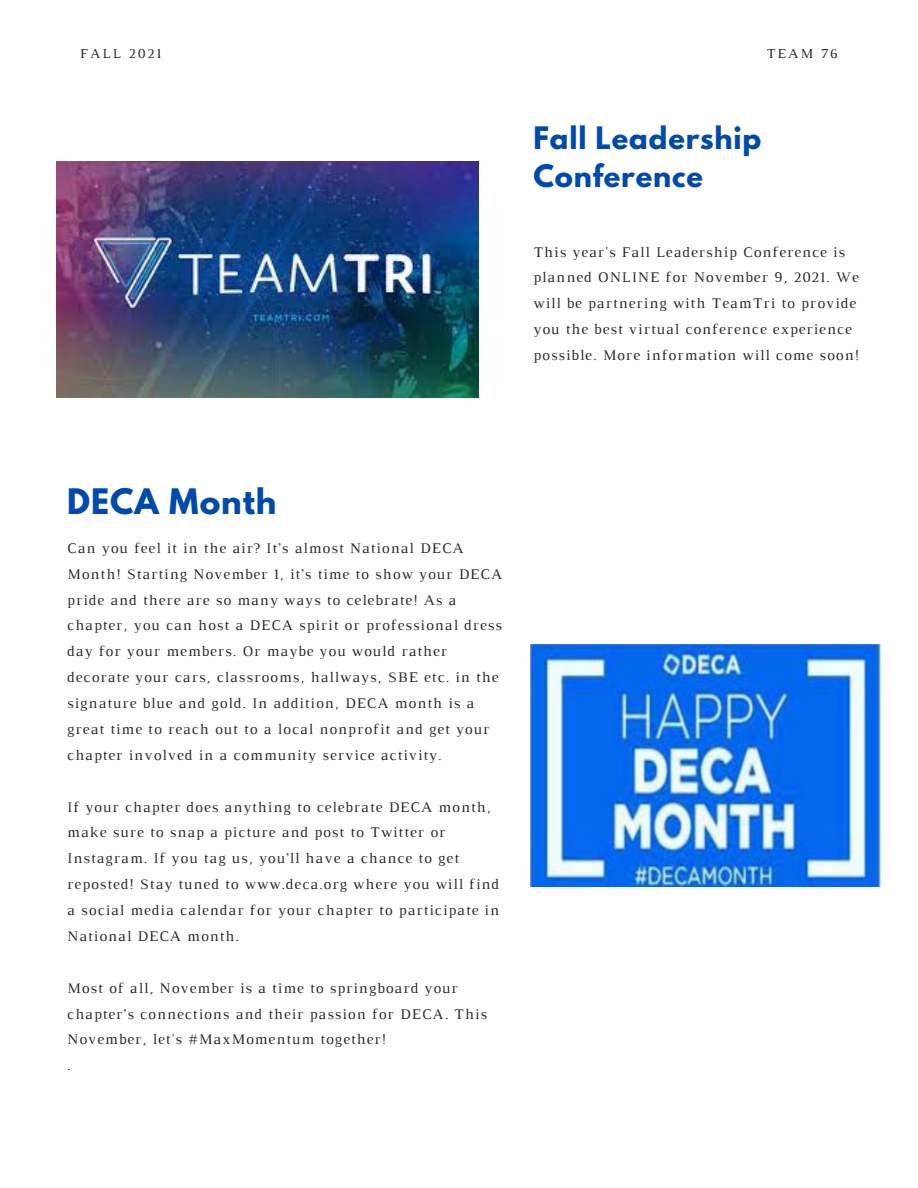
<style>
.page{position:relative;width:918px;height:1188px;background:#fff}
.page>*{position:absolute;margin:0;border:0;box-sizing:border-box;transform-origin:0 0}
.t1{font:700 31.2px "League Spartan";letter-spacing:.03em;color:#004aad}
.t2{font:700 27.45px/38.2px "League Spartan";letter-spacing:.03em;color:#004aad}
.t3{font:15px/25.8px "Luthier";letter-spacing:.07em;color:#222}
.t4{font:13.95px "Luthier";letter-spacing:.14em;color:#222}
</style>
<div class="page">
<img style="left:531px;top:644px;width:349px;height:242px">
<img style="left:56px;top:161px;width:422px;height:236px">
<p class="t4" style="left:80px;top:49px;width:82px">FALL 2021</p>
<p class="t4" style="left:766px;top:49px;width:73px">TEAM 76</p>
<p class="t2" style="left:533px;top:122px;width:229px">Fall Leadership<br>Conference</p>
<p class="t3" style="left:533px;top:240px;width:327px">This year's Fall Leadership Conference is planned ONLINE for November 9, 2021. We will be partnering with TeamTri to provide you the best virtual conference experience possible. More information will come soon!</p>
<p class="t1" style="left:67px;top:486px;width:211px">DECA Month</p>
<p class="t3" style="left:67px;top:536px;width:436px">Can you feel it in the air? It’s almost National DECA Month! Starting November 1, it’s time to show your DECA pride and there are so many ways to celebrate! As a chapter, you can host a DECA spirit or professional dress day for your members. Or maybe you would rather decorate your cars, classrooms, hallways, SBE etc. in the signature blue and gold. In addition, DECA month is a great time to reach out to a local nonprofit and get your chapter involved in a community service activity.</p>
<p class="t3" style="left:67px;top:795px;width:433px">If your chapter does anything to celebrate DECA month, make sure to snap a picture and post to Twitter or Instagram. If you tag us, you’ll have a chance to get reposted! Stay tuned to www.deca.org where you will find a social media calendar for your chapter to participate in National DECA month.</p>
<p class="t3" style="left:67px;top:976px;width:421px">Most of all, November is a time to springboard your chapter’s connections and their passion for DECA. This<br>November, let's #MaxMomentum together!</p>
<p class="t3" style="left:67px;top:1054px;width:5px">.</p>
</div>
